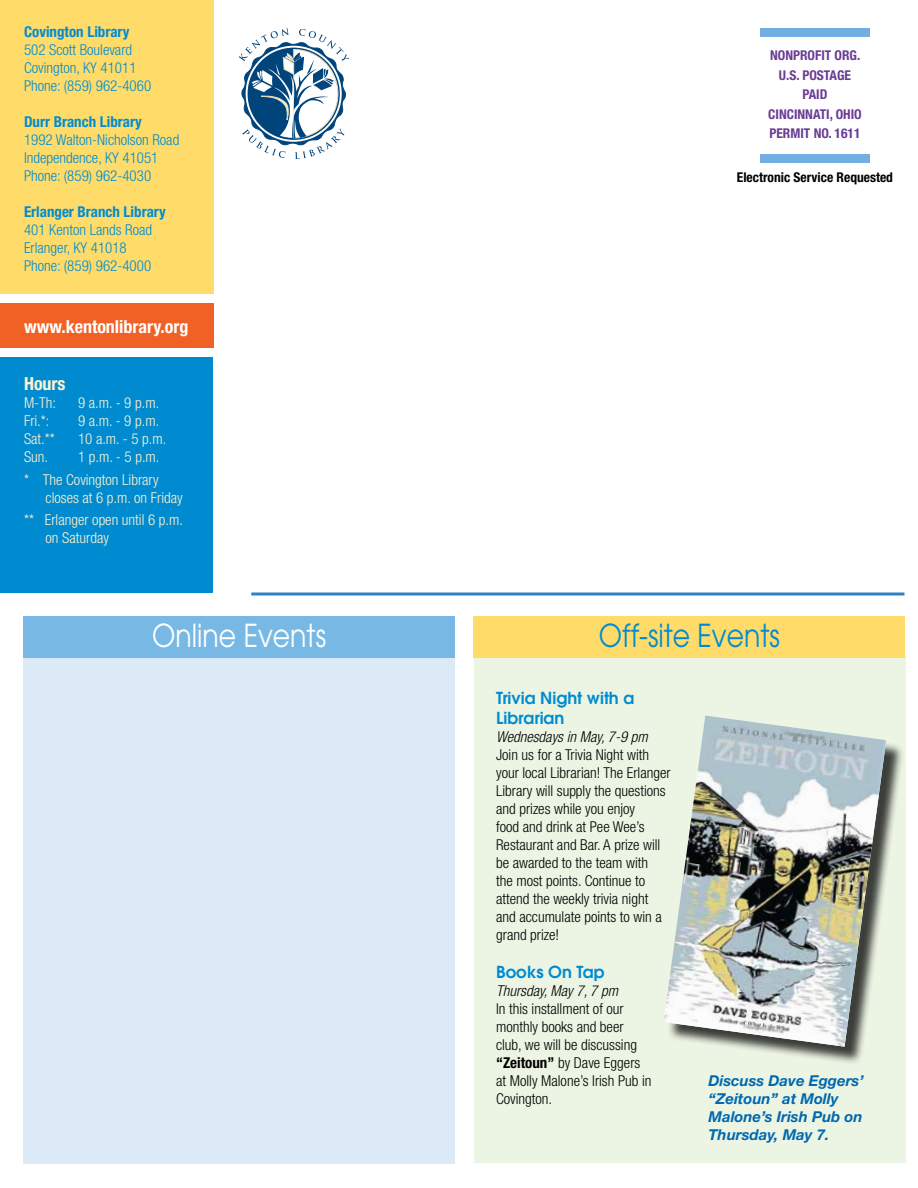
<style>
.page{position:relative;width:918px;height:1188px;background:#fff}
.page>*{position:absolute;margin:0;border:0;box-sizing:border-box;transform-origin:0 0}
.t1{font:31.5px "Avant Garde";color:#008bd1;scale:.85 1}
.t2{font:31.5px "Avant Garde";color:#fff;scale:.85 1}
.t3{font:700 condensed 18px "Helvetica Neue";color:#fff}
.t4{font:700 condensed 18px "Helvetica Neue";color:#fff2cf}
.t5{font:600 16.5px/19.8px "Avant Garde";color:#008bd1}
.t6{font:300 condensed 15px/18px "Helvetica Neue";color:#000}
.t7{font:300 condensed 15px/18px "Helvetica Neue";color:#008bd1}
.t8{font:300 condensed 15px/22.4px "Helvetica Neue";color:#fff2cf;text-align:right}
.t9{font:italic 700 15px/18px "Helvetica Neue";color:#0068af}
.t10{font:700 condensed 15px "Helvetica Neue";color:#008bd1}
.t11{font:italic 300 condensed 15px "Helvetica Neue";color:#000}
.t12{font:700 condensed 13.5px/19.5px "Helvetica Neue";color:#6a3c94;text-align:center}
.t13{font:700 condensed 13.5px "Helvetica Neue";color:#000}
.s1{font-weight:700}
</style>
<div class="page">
<div style="left:23px;top:621px;width:432px;height:542px;background:#dce9f7"></div>
<div style="left:23px;top:616px;width:432px;height:42px;background:#78b8e5"></div>
<div style="left:474px;top:656px;width:431px;height:507px;background:#ecf5e4"></div>
<div style="left:474px;top:616px;width:431px;height:42px;background:#ffdc69"></div>
<div style="left:760px;top:28px;width:110px;height:9px;background:#72aedf"></div>
<div style="left:760px;top:154px;width:110px;height:9px;background:#72aedf"></div>
<svg style="left:251px;top:592px;width:653px;height:4px;background:#5fa1d3"></svg>
<svg style="left:238px;top:29px;width:111px;height:130px"></svg>
<div style="left:0;top:357px;width:213px;height:235px;background:#008bd1"></div>
<div style="left:0;top:0;width:214px;height:294px;background:#ffdc69"></div>
<div style="left:0;top:303px;width:213px;height:44px;background:#f16024"></div>
<div style="left:666px;top:718px;width:238px;height:347px;background:#000;opacity:.75"></div>
<img style="left:664px;top:716px;width:222px;height:331px">
<p class="t10" style="left:24px;top:23px;width:107px">Covington Library</p>
<p class="t7" style="left:24px;top:41px;width:129px">502 Scott Boulevard<br>Covington, KY 41011<br>Phone: (859) 962-4060</p>
<p class="t10" style="left:24px;top:113px;width:119px">Durr Branch Library</p>
<p class="t7" style="left:24px;top:131px;width:157px">1992 Walton-Nicholson Road<br>Independence, KY 41051<br>Phone: (859) 962-4030</p>
<p class="t10" style="left:24px;top:203px;width:143px">Erlanger Branch Library</p>
<p class="t7" style="left:24px;top:221px;width:130px">401 Kenton Lands Road<br>Erlanger, KY 41018<br>Phone: (859) 962-4000</p>
<p class="t3" style="left:24px;top:315px;width:166px">www.kentonlibrary.org</p>
<p class="t4" style="left:24px;top:373px;width:43px">Hours</p>
<p class="t8" style="left:24px;top:392px;width:34px">M-Th:</p>
<p class="t8" style="left:78px;top:392px;width:83px">9 a.m. - 9 p.m.</p>
<p class="t8" style="left:24px;top:410px;width:27px">Fri.*:</p>
<p class="t8" style="left:78px;top:410px;width:83px">9 a.m. - 9 p.m.</p>
<p class="t8" style="left:24px;top:428px;width:32px">Sat.**</p>
<p class="t8" style="left:78px;top:428px;width:90px">10 a.m. - 5 p.m.</p>
<p class="t8" style="left:24px;top:446px;width:26px">Sun.</p>
<p class="t8" style="left:24px;top:446px;width:137px">1 p.m. - 5 p.m.<br>* The Covington Library</p>
<p class="t8" style="left:24px;top:486px;width:160px">closes at 6 p.m. on Friday<br>** Erlanger open until 6 p.m.</p>
<p class="t8" style="left:46px;top:527px;width:65px">on Saturday</p>
<p class="t12" style="left:768px;top:46px;width:95px">NONPROFIT ORG.<br>U.S. POSTAGE<br>PAID<br>CINCINNATI, OHIO<br>PERMIT NO. 1611</p>
<p class="t13" style="left:737px;top:169px;width:158px">Electronic Service Requested</p>
<h1 class="t2" style="left:152px;top:617px;width:206px">Online Events</h1>
<h1 class="t1" style="left:599px;top:617px;width:215px">Off-site Events</h1>
<p class="t5" style="left:496px;top:688px;width:140px">Trivia Night with a<br>Librarian</p>
<p class="t11" style="left:496px;top:728px;width:153px">Wednesdays in May, 7-9 pm</p>
<p class="t6" style="left:496px;top:746px;width:176px">Join us for a Trivia Night with your local Librarian! The Erlanger<br>Library will supply the questions and prizes while you enjoy<br>food and drink at Pee Wee’s<br>Restaurant and Bar. A prize will be awarded to the team with<br>the most points. Continue to attend the weekly trivia night and accumulate points to win a grand prize!</p>
<p class="t5" style="left:496px;top:962px;width:110px">Books On Tap</p>
<p class="t11" style="left:496px;top:982px;width:123px">Thursday, May 7, 7 pm</p>
<p class="t6" style="left:496px;top:1000px;width:157px">In this installment of our monthly books and beer club, we will be discussing <span class="s1">“Zeitoun”</span> by Dave Eggers at Molly Malone’s Irish Pub in<br>Covington.</p>
<p class="t9" style="left:708px;top:1072px;width:157px">Discuss Dave Eggers’ “Zeitoun” at Molly<br>Malone’s Irish Pub on<br>Thursday, May 7.</p>
</div>
